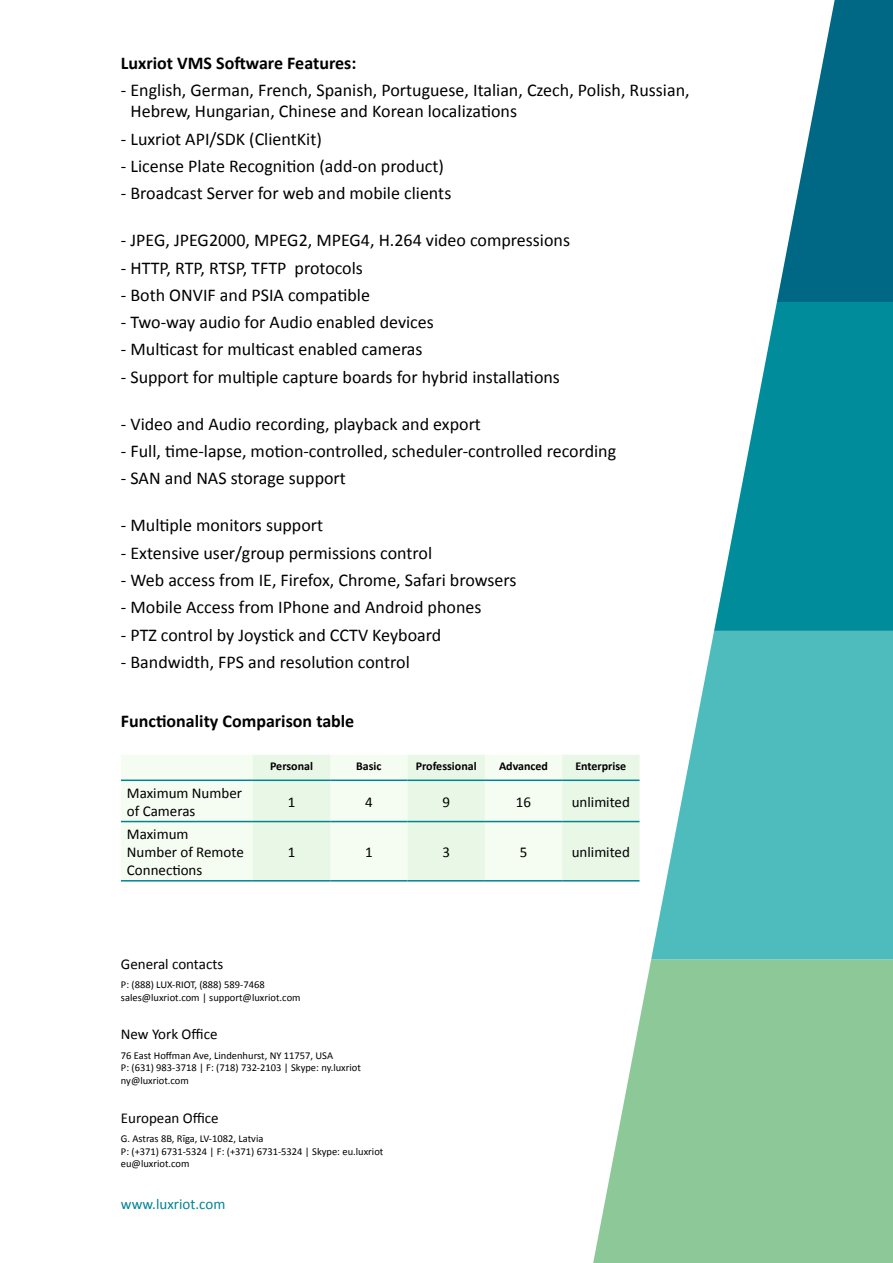
<style>
.page{position:relative;width:893px;height:1263px;background:#fff}
.page>*{position:absolute;margin:0;border:0;box-sizing:border-box;transform-origin:0 0}
.t1{font:18px/21.6px "Calibri";color:#000}
.t2{font:700 18px "Calibri";color:#000}
.t3{font:15px/18px "Calibri";color:#000}
.t4{font:15px "Calibri";color:#008395}
.t5{font:700 12px "Calibri";color:#000}
.t6{font:10.5px "Calibri";color:#000}
</style>
<div class="page">
<svg style="left:651px;top:631px;width:242px;height:329px;background:#65c4c5"></svg>
<svg style="left:714px;top:302px;width:179px;height:329px;fill:#008c9b"></svg>
<svg style="left:777px;top:0;width:116px;height:302px"></svg>
<svg style="left:593px;top:960px;width:300px;height:303px;background:#98cda3"></svg>
<div style="left:121px;top:755px;width:132px;height:125px;background:#f5fcf1"></div>
<svg style="left:253px;top:755px;width:386px;height:125px;fill:#e9f7e7"></svg>
<hr style="left:253px;top:779px;width:77px;height:2px;background:#008395">
<hr style="left:330px;top:779px;width:78px;height:2px;background:#008395">
<hr style="left:408px;top:779px;width:77px;height:2px;background:#008395">
<hr style="left:485px;top:779px;width:77px;height:2px;background:#008395">
<hr style="left:562px;top:779px;width:77px;height:2px;background:#008395">
<hr style="left:121px;top:821px;width:132px;height:1px;background:#008395">
<hr style="left:253px;top:821px;width:77px;height:1px;background:#008395">
<hr style="left:330px;top:821px;width:78px;height:1px;background:#008395">
<hr style="left:408px;top:821px;width:77px;height:1px;background:#008395">
<hr style="left:485px;top:821px;width:77px;height:1px;background:#008395">
<hr style="left:562px;top:821px;width:77px;height:1px;background:#008395">
<hr style="left:121px;top:880px;width:132px;height:1px;background:#008395">
<hr style="left:330px;top:880px;width:78px;height:1px;background:#008395">
<hr style="left:485px;top:880px;width:77px;height:1px;background:#008395">
<hr style="left:121px;top:779px;width:132px;height:2px;background:#008395">
<hr style="left:253px;top:880px;width:77px;height:1px;background:#008395">
<hr style="left:408px;top:880px;width:77px;height:1px;background:#008395">
<hr style="left:562px;top:880px;width:77px;height:1px;background:#008395">
<p class="t2" style="left:121px;top:51px;width:237px">Luxriot VMS Software Features:</p>
<p class="t1" style="left:131px;top:78px;width:561px;text-indent:-10px">- English, German, French, Spanish, Portuguese, Italian, Czech, Polish, Russian,<br>Hebrew, Hungarian, Chinese and Korean localizations</p>
<p class="t1" style="left:121px;top:127px;width:202px">- Luxriot API/SDK (ClientKit)</p>
<p class="t1" style="left:121px;top:154px;width:325px">- License Plate Recognition (add-on product)</p>
<p class="t1" style="left:121px;top:182px;width:332px">- Broadcast Server for web and mobile clients</p>
<p class="t1" style="left:121px;top:229px;width:451px">- JPEG, JPEG2000, MPEG2, MPEG4, H.264 video compressions</p>
<p class="t1" style="left:121px;top:256px;width:244px">- HTTP, RTP, RTSP, TFTP protocols</p>
<p class="t1" style="left:121px;top:283px;width:251px">- Both ONVIF and PSIA compatible</p>
<p class="t1" style="left:121px;top:310px;width:314px">- Two-way audio for Audio enabled devices</p>
<p class="t1" style="left:121px;top:338px;width:303px">- Multicast for multicast enabled cameras</p>
<p class="t1" style="left:121px;top:365px;width:441px">- Support for multiple capture boards for hybrid installations</p>
<p class="t1" style="left:121px;top:412px;width:362px">- Video and Audio recording, playback and export</p>
<p class="t1" style="left:121px;top:439px;width:497px">- Full, time-lapse, motion-controlled, scheduler-controlled recording</p>
<p class="t1" style="left:121px;top:467px;width:227px">- SAN and NAS storage support</p>
<p class="t1" style="left:121px;top:514px;width:204px">- Multiple monitors support</p>
<p class="t1" style="left:121px;top:541px;width:313px">- Extensive user/group permissions control</p>
<p class="t1" style="left:121px;top:568px;width:397px">- Web access from IE, Firefox, Chrome, Safari browsers</p>
<p class="t1" style="left:121px;top:596px;width:362px">- Mobile Access from IPhone and Android phones</p>
<p class="t1" style="left:121px;top:623px;width:322px">- PTZ control by Joystick and CCTV Keyboard</p>
<p class="t1" style="left:121px;top:650px;width:290px">- Bandwidth, FPS and resolution control</p>
<p class="t2" style="left:121px;top:710px;width:235px">Functionality Comparison table</p>
<p class="t5" style="left:270px;top:758px;width:44px">Personal</p>
<p class="t5" style="left:356px;top:758px;width:27px">Basic</p>
<p class="t5" style="left:416px;top:758px;width:62px">Professional</p>
<p class="t5" style="left:499px;top:758px;width:51px">Advanced</p>
<p class="t5" style="left:575px;top:758px;width:52px">Enterprise</p>
<p class="t3" style="left:127px;top:783px;width:117px">Maximum Number of Cameras</p>
<p class="t3" style="left:288px;top:792px;width:9px">1</p>
<p class="t3" style="left:365px;top:792px;width:9px">4</p>
<p class="t3" style="left:442px;top:792px;width:9px">9</p>
<p class="t3" style="left:516px;top:792px;width:17px">16</p>
<p class="t3" style="left:572px;top:792px;width:60px">unlimited</p>
<p class="t3" style="left:127px;top:824px;width:63px">Maximum</p>
<p class="t3" style="left:127px;top:842px;width:118px">Number of Remote<br>Connections</p>
<p class="t3" style="left:288px;top:842px;width:9px">1</p>
<p class="t3" style="left:365px;top:842px;width:9px">1</p>
<p class="t3" style="left:442px;top:842px;width:9px">3</p>
<p class="t3" style="left:520px;top:842px;width:9px">5</p>
<p class="t3" style="left:572px;top:842px;width:60px">unlimited</p>
<p class="t3" style="left:121px;top:954px;width:104px">General contacts</p>
<p class="t6" style="left:121px;top:978px;width:145px">P: (888) LUX-RIOT, (888) 589-7468</p>
<p class="t6" style="left:121px;top:991px;width:181px">sales@luxriot.com | support@luxriot.com</p>
<p class="t3" style="left:121px;top:1025px;width:98px">New York Office</p>
<p class="t6" style="left:121px;top:1049px;width:214px">76 East Hoffman Ave, Lindenhurst, NY 11757, USA</p>
<p class="t6" style="left:121px;top:1061px;width:242px">P: (631) 983-3718 | F: (718) 732-2103 | Skype: ny.luxriot</p>
<p class="t6" style="left:121px;top:1074px;width:69px">ny@luxriot.com</p>
<p class="t3" style="left:121px;top:1108px;width:99px">European Office</p>
<p class="t6" style="left:121px;top:1132px;width:144px">G. Astras 8B, Rīga, LV-1082, Latvia</p>
<p class="t6" style="left:121px;top:1145px;width:264px">P: (+371) 6731-5324 | F: (+371) 6731-5324 | Skype: eu.luxriot</p>
<p class="t6" style="left:121px;top:1157px;width:70px">eu@luxriot.com</p>
<p class="t4" style="left:121px;top:1195px;width:106px">www.luxriot.com</p>
</div>
